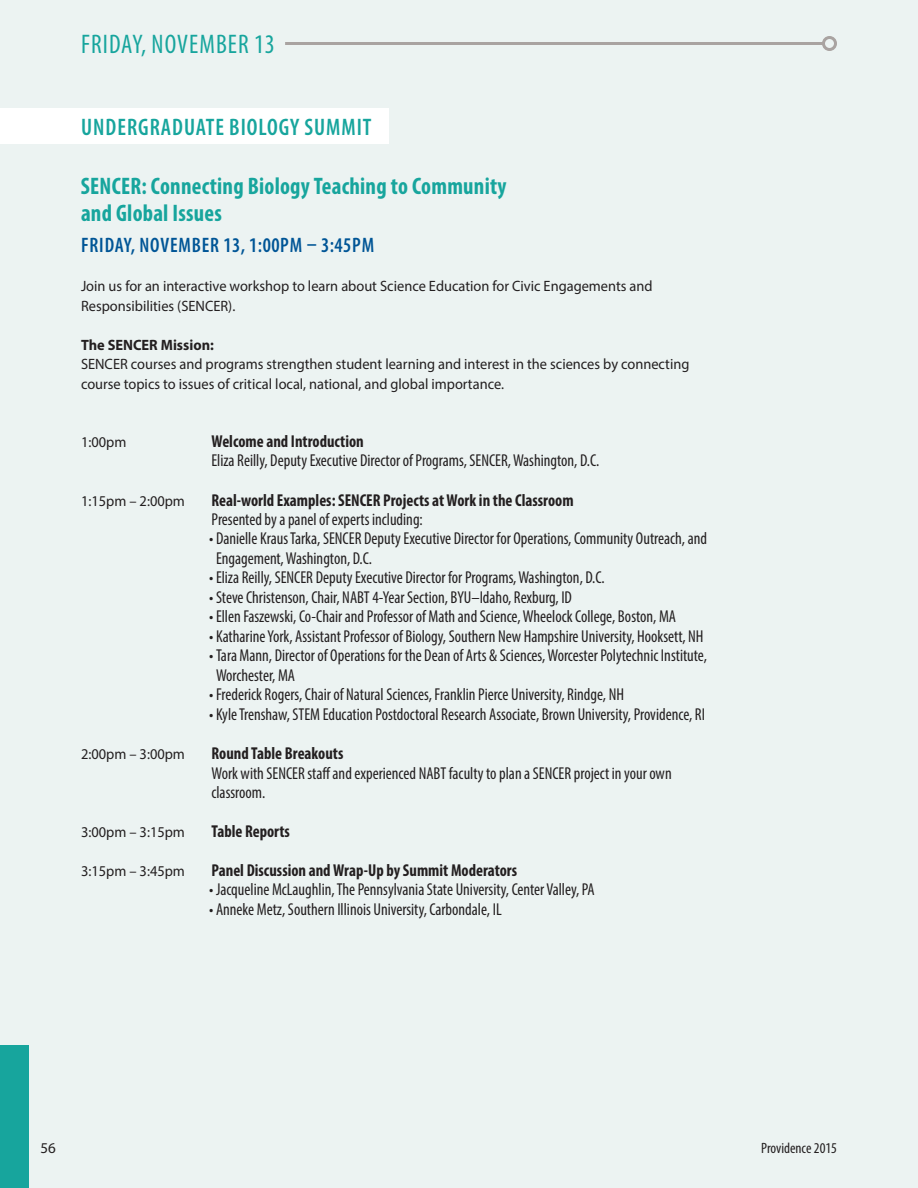
<style>
.page{position:relative;width:918px;height:1188px;background:#ecf3f2}
.page>*{position:absolute;margin:0;border:0;box-sizing:border-box;transform-origin:0 0}
.t1{font:condensed 27px "Myriad Pro";letter-spacing:.04em;color:#17a59d;scale:.96 1}
.t2{font:700 condensed 24px/27px "Myriad Pro";letter-spacing:.01em;color:#17a59d;scale:.96 1}
.t3{font:600 condensed 24px "Myriad Pro";letter-spacing:.04em;color:#17a59d;scale:.96 1}
.t4{font:600 condensed 21px "Myriad Pro";letter-spacing:.04em;color:#005596;scale:.96 1}
.t5{font:condensed 17.25px/19.5px "Myriad Pro";color:#231f20;scale:.96 1}
.t6{font:700 condensed 17.25px "Myriad Pro";color:#231f20;scale:.96 1}
.t7{font:15px/19.5px "Myriad Pro";color:#231f20;scale:.96 1}
.t8{font:700 15px "Myriad Pro";color:#231f20;scale:.96 1}
.t9{font:condensed 15px "Myriad Pro";color:#231f20}
.t10{font:15px "Myriad Pro";color:#231f20}
</style>
<div class="page">
<div style="left:0;top:108px;width:389px;height:36px;background:#fff"></div>
<div style="left:0;top:1045px;width:29px;height:143px;background:#17a59d"></div>
<hr style="left:285px;top:42px;width:539px;height:3px;background:#a9a3a1">
<div style="left:822px;top:36px;width:15px;height:15px;border:3px solid #a9a3a1;border-radius:50%"></div>
<h1 class="t1" style="left:81px;top:28px;width:203px">FRIDAY, NOVEMBER 13</h1>
<h2 class="t3" style="left:81px;top:112px;width:304px">UNDERGRADUATE BIOLOGY SUMMIT</h2>
<h2 class="t2" style="left:81px;top:172px;width:445px">SENCER: Connecting Biology Teaching to Community and Global Issues</h2>
<p class="t4" style="left:81px;top:232px;width:307px">FRIDAY, NOVEMBER 13, 1:00PM – 3:45PM</p>
<p class="t7" style="left:81px;top:276px;width:597px">Join us for an interactive workshop to learn about Science Education for Civic Engagements and<br>Responsibilities (SENCER).</p>
<p class="t8" style="left:81px;top:335px;width:140px">The SENCER Mission:</p>
<p class="t7" style="left:81px;top:354px;width:635px">SENCER courses and programs strengthen student learning and interest in the sciences by connecting course topics to issues of critical local, national, and global importance.</p>
<p class="t7" style="left:81px;top:432px;width:49px">1:00pm</p>
<p class="t6" style="left:212px;top:430px;width:160px">Welcome and Introduction</p>
<p class="t5" style="left:212px;top:451px;width:406px">Eliza Reilly, Deputy Executive Director of Programs, SENCER, Washington, D.C.</p>
<p class="t7" style="left:81px;top:490px;width:110px">1:15pm – 2:00pm</p>
<p class="t6" style="left:212px;top:489px;width:379px">Real-world Examples: SENCER Projects at Work in the Classroom</p>
<p class="t5" style="left:212px;top:509px;width:222px">Presented by a panel of experts including:</p>
<p class="t5" style="left:216px;top:529px;width:513px;text-indent:-7px">• Danielle Kraus Tarka, SENCER Deputy Executive Director for Operations, Community Outreach, and<br>Engagement, Washington, D.C.</p>
<p class="t5" style="left:209px;top:568px;width:413px">•Eliza Reilly, SENCER Deputy Executive Director for Programs, Washington, D.C.</p>
<p class="t5" style="left:209px;top:587px;width:379px">•Steve Christenson, Chair, NABT 4-Year Section, BYU–Idaho, Rexburg, ID</p>
<p class="t5" style="left:209px;top:607px;width:488px">•Ellen Faszewski, Co-Chair and Professor of Math and Science, Wheelock College, Boston, MA</p>
<p class="t5" style="left:209px;top:626px;width:516px">• Katharine York, Assistant Professor of Biology, Southern New Hampshire University, Hooksett, NH</p>
<p class="t5" style="left:216px;top:646px;width:513px;text-indent:-7px">•Tara Mann, Director of Operations for the Dean of Arts &amp; Sciences, Worcester Polytechnic Institute,<br>Worchester, MA</p>
<p class="t5" style="left:209px;top:685px;width:434px">•Frederick Rogers, Chair of Natural Sciences, Franklin Pierce University, Rindge, NH</p>
<p class="t5" style="left:209px;top:704px;width:518px">• Kyle Trenshaw, STEM Education Postdoctoral Research Associate, Brown University, Providence, RI</p>
<p class="t7" style="left:81px;top:744px;width:110px">2:00pm – 3:00pm</p>
<p class="t6" style="left:212px;top:742px;width:139px">Round Table Breakouts</p>
<p class="t5" style="left:212px;top:763px;width:481px">Work with SENCER staff and experienced NABT faculty to plan a SENCER project in your own classroom.</p>
<p class="t7" style="left:81px;top:822px;width:110px">3:00pm – 3:15pm</p>
<p class="t6" style="left:212px;top:820px;width:83px">Table Reports</p>
<p class="t7" style="left:81px;top:861px;width:110px">3:15pm – 3:45pm</p>
<p class="t6" style="left:212px;top:859px;width:320px">Panel Discussion and Wrap-Up by Summit Moderators</p>
<p class="t5" style="left:209px;top:880px;width:403px">• Jacqueline McLaughlin, The Pennsylvania State University, Center Valley, PA</p>
<p class="t5" style="left:209px;top:899px;width:306px">• Anneke Metz, Southern Illinois University, Carbondale, IL</p>
<p class="t10" style="left:40px;top:1139px;width:17px">56</p>
<p class="t9" style="left:761px;top:1139px;width:77px">Providence 2015</p>
</div>
